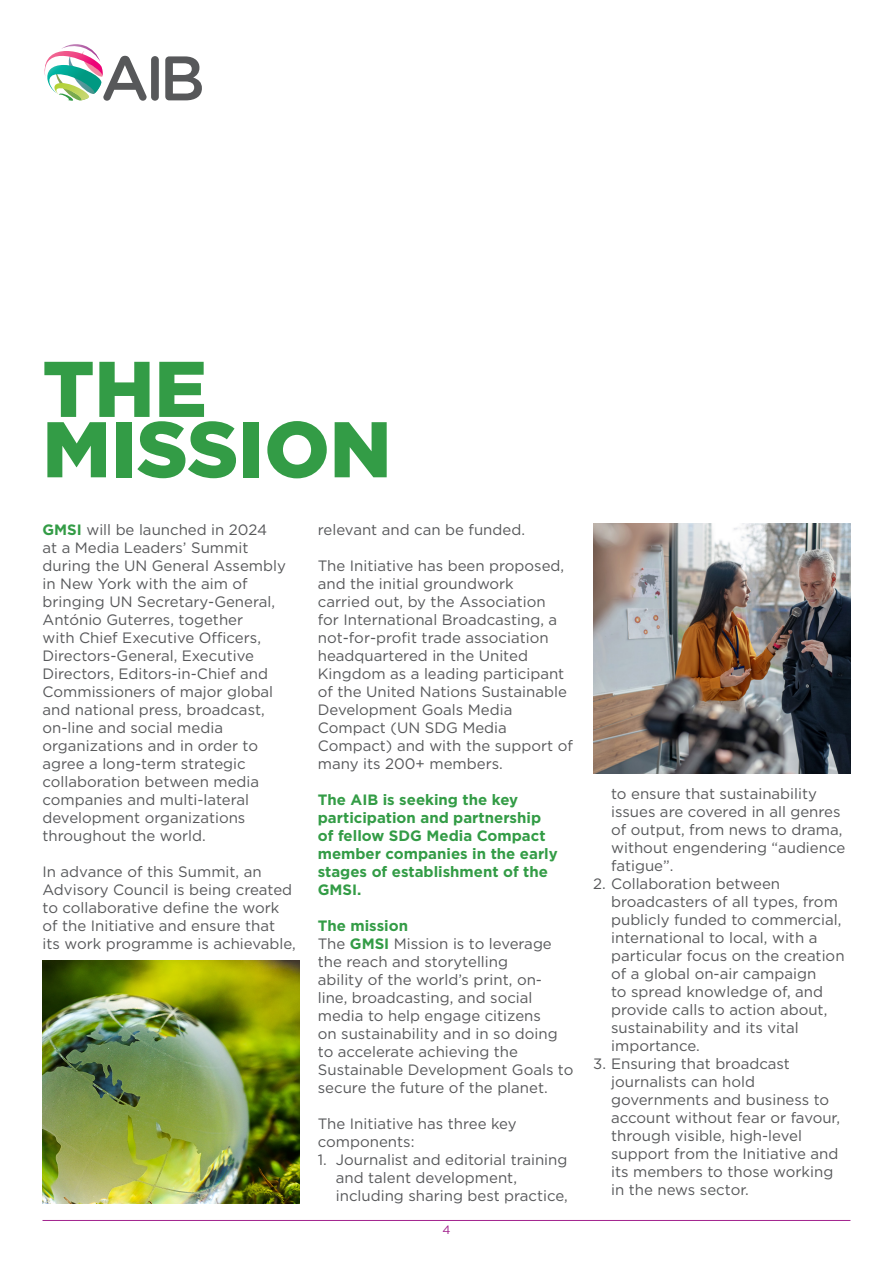
<style>
.page{position:relative;width:893px;height:1263px;background:#fff}
.page>*{position:absolute;margin:0;border:0;box-sizing:border-box;transform-origin:0 0}
.t1{font:900 78.75px "Gotham";color:#339c46}
.t2{font:500 62.85px "Gotham Rounded";color:#57585a}
.t3{font:15px/18px "Gotham";color:#57585a}
.t4{font:700 15px/18px "Gotham";color:#339c46}
.t5{font:12px "Gotham";color:#a2238e}
.s1{font-weight:700;color:#339c46}
</style>
<div class="page">
<svg style="left:44px;top:44px;width:59px;height:57px"></svg>
<img style="left:43px;top:960px;width:257px;height:243px">
<img style="left:593px;top:523px;width:257px;height:251px">
<hr style="left:43px;top:1220px;width:807px;height:1px;background:#a2238e">
<p class="t2" style="left:101px;top:33px;width:106px">AIB</p>
<p class="t1" style="left:43px;top:335px;width:166px">THE</p>
<p class="t1" style="left:43px;top:395px;width:351px">MISSION</p>
<p class="t3" style="left:43px;top:520px;width:245px"><span class="s1">GMSI</span> will be launched in 2024<br>at a Media Leaders’ Summit during the UN General Assembly in New York with the aim of bringing UN Secretary-General,<br>António Guterres, together<br>with Chief Executive Officers,<br>Directors-General, Executive<br>Directors, Editors-in-Chief and<br>Commissioners of major global and national press, broadcast, on-line and social media organizations and in order to agree a long-term strategic collaboration between media companies and multi-lateral development organizations throughout the world.</p>
<p class="t3" style="left:43px;top:862px;width:255px">In advance of this Summit, an<br>Advisory Council is being created to collaborative define the work of the Initiative and ensure that its work programme is achievable,</p>
<p class="t3" style="left:318px;top:520px;width:209px">relevant and can be funded.</p>
<p class="t3" style="left:318px;top:556px;width:257px">The Initiative has been proposed, and the initial groundwork<br>carried out, by the Association<br>for International Broadcasting, a not-for-profit trade association headquartered in the United<br>Kingdom as a leading participant of the United Nations Sustainable<br>Development Goals Media<br>Compact (UN SDG Media<br>Compact) and with the support of many its 200+ members.</p>
<p class="t4" style="left:318px;top:791px;width:241px">The AIB is seeking the key participation and partnership of fellow SDG Media Compact member companies in the early stages of establishment of the<br>GMSI.</p>
<p class="t4" style="left:318px;top:917px;width:92px">The mission</p>
<p class="t3" style="left:318px;top:934px;width:257px">The <span class="s1">GMSI</span> Mission is to leverage the reach and storytelling<br>ability of the world’s print, on&shy;line, broadcasting, and social media to help engage citizens<br>on sustainability and in so doing to accelerate achieving the<br>Sustainable Development Goals to secure the future of the planet.</p>
<p class="t3" style="left:318px;top:1114px;width:200px">The Initiative has three key components:</p>
<p class="t3" style="left:336px;top:1150px;width:234px;text-indent:-18px">1. Journalist and editorial training and talent development, including sharing best practice,</p>
<p class="t5" style="left:442px;top:1222px;width:10px">4</p>
<p class="t3" style="left:611px;top:784px;width:236px">to ensure that sustainability issues are covered in all genres of output, from news to drama, without engendering “audience fatigue”.</p>
<p class="t3" style="left:611px;top:874px;width:235px;text-indent:-18px">2. Collaboration between broadcasters of all types, from publicly funded to commercial, international to local, with a particular focus on the creation of a global on-air campaign<br>to spread knowledge of, and provide calls to action about, sustainability and its vital importance.</p>
<p class="t3" style="left:611px;top:1054px;width:230px;text-indent:-18px">3. Ensuring that broadcast journalists can hold governments and business to account without fear or favour, through visible, high-level support from the Initiative and its members to those working in the news sector.</p>
</div>
